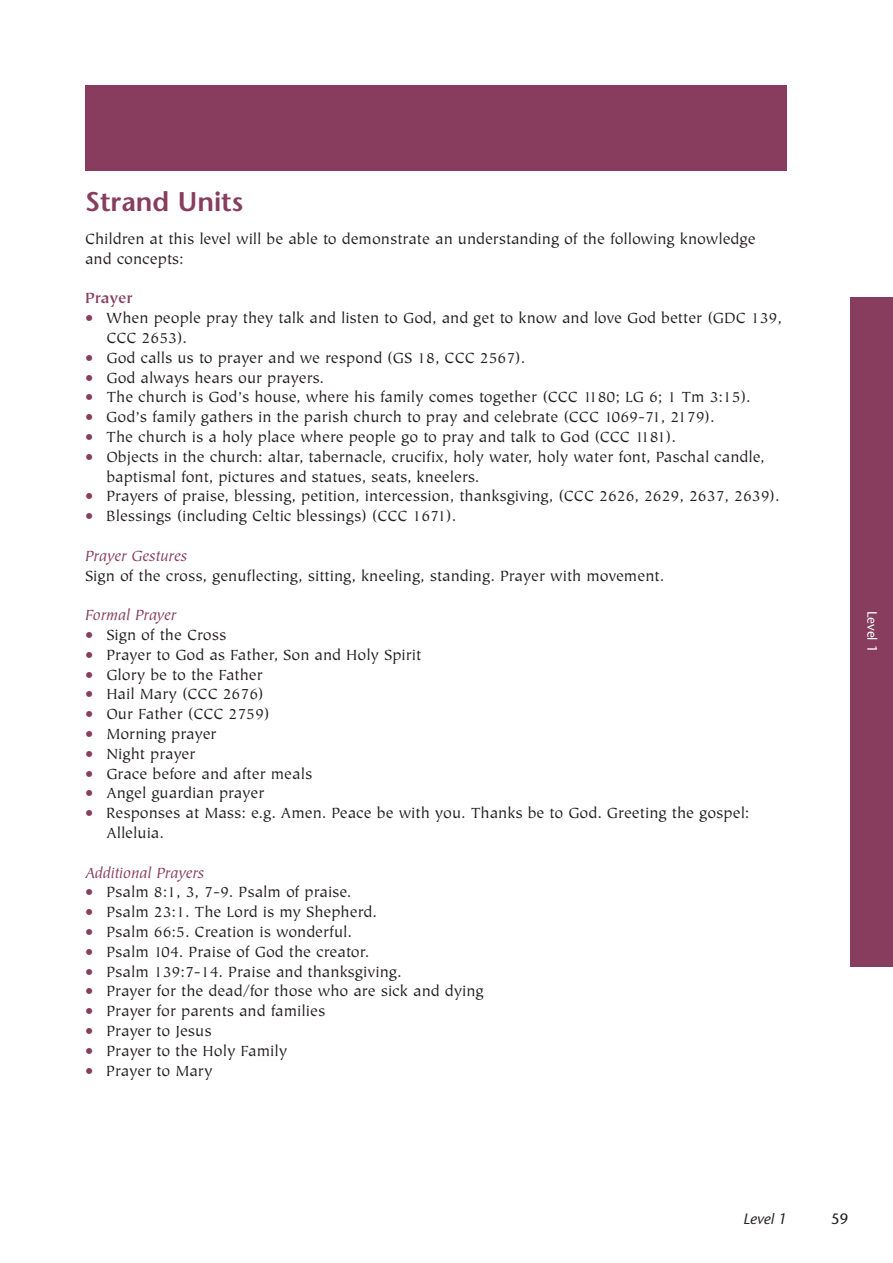
<style>
.page{position:relative;width:893px;height:1263px;background:#fff}
.page>*{position:absolute;margin:0;border:0;box-sizing:border-box;transform-origin:0 0}
.t1{font:600 27px "Stone Sans";color:#883c5e}
.t2{font:16.5px/19.8px "Tiepolo";color:#231f20}
.t3{font:italic 16.5px "Tiepolo";color:#883c5e}
.t4{font:700 16.5px "Tiepolo";letter-spacing:-.02em;color:#883c5e}
.t5{font:italic 15px "Stone Sans";color:#231f20}
.t6{font:15px "Stone Sans";color:#231f20}
.t7{font:13.5px "Stone Sans";color:#fff}
.s1{color:#883c5e}
</style>
<div class="page">
<div style="left:850px;top:298px;width:43px;height:669px;background:#883c5e"></div>
<div style="left:85px;top:85px;width:702px;height:85px;background:#883c5e"></div>
<h1 class="t1" style="left:85px;top:191px;width:160px">Strand Units</h1>
<p class="t2" style="left:85px;top:230px;width:672px">Children at this level will be able to demonstrate an understanding of the following knowledge and concepts:</p>
<p class="t4" style="left:85px;top:292px;width:49px">Prayer</p>
<p class="t2" style="left:106px;top:309px;width:677px;text-indent:-21px"><span class="s1">•</span> When people pray they talk and listen to God, and get to know and love God better (GDC 139,<br>CCC 2653).</p>
<p class="t2" style="left:85px;top:349px;width:442px"><span class="s1">•</span> God calls us to prayer and we respond (GS 18, CCC 2567).</p>
<p class="t2" style="left:85px;top:369px;width:240px"><span class="s1">•</span> God always hears our prayers.</p>
<p class="t2" style="left:85px;top:389px;width:667px"><span class="s1">•</span> The church is God’s house, where his family comes together (CCC 1180; LG 6; 1 Tm 3:15).</p>
<p class="t2" style="left:85px;top:408px;width:631px"><span class="s1">•</span> God’s family gathers in the parish church to pray and celebrate (CCC 1069-71, 2179).</p>
<p class="t2" style="left:85px;top:428px;width:592px"><span class="s1">•</span> The church is a holy place where people go to pray and talk to God (CCC 1181).</p>
<p class="t2" style="left:106px;top:448px;width:660px;text-indent:-21px"><span class="s1">•</span> Objects in the church: altar, tabernacle, crucifix, holy water, holy water font, Paschal candle, baptismal font, pictures and statues, seats, kneelers.</p>
<p class="t2" style="left:85px;top:488px;width:696px"><span class="s1">•</span> Prayers of praise, blessing, petition, intercession, thanksgiving, (CCC 2626, 2629, 2637, 2639).</p>
<p class="t2" style="left:85px;top:507px;width:373px"><span class="s1">•</span> Blessings (including Celtic blessings) (CCC 1671).</p>
<p class="t3" style="left:85px;top:549px;width:104px">Prayer Gestures</p>
<p class="t2" style="left:85px;top:567px;width:581px">Sign of the cross, genuflecting, sitting, kneeling, standing. Prayer with movement.</p>
<p class="t3" style="left:85px;top:609px;width:93px">Formal Prayer</p>
<p class="t2" style="left:85px;top:626px;width:143px"><span class="s1">•</span> Sign of the Cross</p>
<p class="t2" style="left:85px;top:646px;width:338px"><span class="s1">•</span> Prayer to God as Father, Son and Holy Spirit</p>
<p class="t2" style="left:85px;top:666px;width:179px"><span class="s1">•</span> Glory be to the Father</p>
<p class="t2" style="left:85px;top:686px;width:180px"><span class="s1">•</span> Hail Mary (CCC 2676)</p>
<p class="t2" style="left:85px;top:705px;width:186px"><span class="s1">•</span> Our Father (CCC 2759)</p>
<p class="t2" style="left:85px;top:725px;width:133px"><span class="s1">•</span> Morning prayer</p>
<p class="t2" style="left:85px;top:745px;width:112px"><span class="s1">•</span> Night prayer</p>
<p class="t2" style="left:85px;top:765px;width:229px"><span class="s1">•</span> Grace before and after meals</p>
<p class="t2" style="left:85px;top:785px;width:181px"><span class="s1">•</span> Angel guardian prayer</p>
<p class="t2" style="left:106px;top:804px;width:645px;text-indent:-21px"><span class="s1">•</span> Responses at Mass: e.g. Amen. Peace be with you. Thanks be to God. Greeting the gospel:<br>Alleluia.</p>
<p class="t3" style="left:85px;top:866px;width:121px">Additional Prayers</p>
<p class="t2" style="left:85px;top:884px;width:268px"><span class="s1">•</span> Psalm 8:1, 3, 7-9. Psalm of praise.</p>
<p class="t2" style="left:85px;top:903px;width:293px"><span class="s1">•</span> Psalm 23:1. The Lord is my Shepherd.</p>
<p class="t2" style="left:85px;top:923px;width:269px"><span class="s1">•</span> Psalm 66:5. Creation is wonderful.</p>
<p class="t2" style="left:85px;top:943px;width:286px"><span class="s1">•</span> Psalm 104. Praise of God the creator.</p>
<p class="t2" style="left:85px;top:963px;width:318px"><span class="s1">•</span> Psalm 139:7-14. Praise and thanksgiving.</p>
<p class="t2" style="left:85px;top:983px;width:400px"><span class="s1">•</span> Prayer for the dead/for those who are sick and dying</p>
<p class="t2" style="left:85px;top:1002px;width:242px"><span class="s1">•</span> Prayer for parents and families</p>
<p class="t2" style="left:85px;top:1022px;width:128px"><span class="s1">•</span> Prayer to Jesus</p>
<p class="t2" style="left:85px;top:1042px;width:204px"><span class="s1">•</span> Prayer to the Holy Family</p>
<p class="t2" style="left:85px;top:1062px;width:129px"><span class="s1">•</span> Prayer to Mary</p>
<p class="t7" style="left:877px;top:611px;width:43px;rotate:90deg">Level 1</p>
<p class="t5" style="left:743px;top:1213px;width:45px">Level 1</p>
<p class="t6" style="left:831px;top:1213px;width:19px">59</p>
</div>
